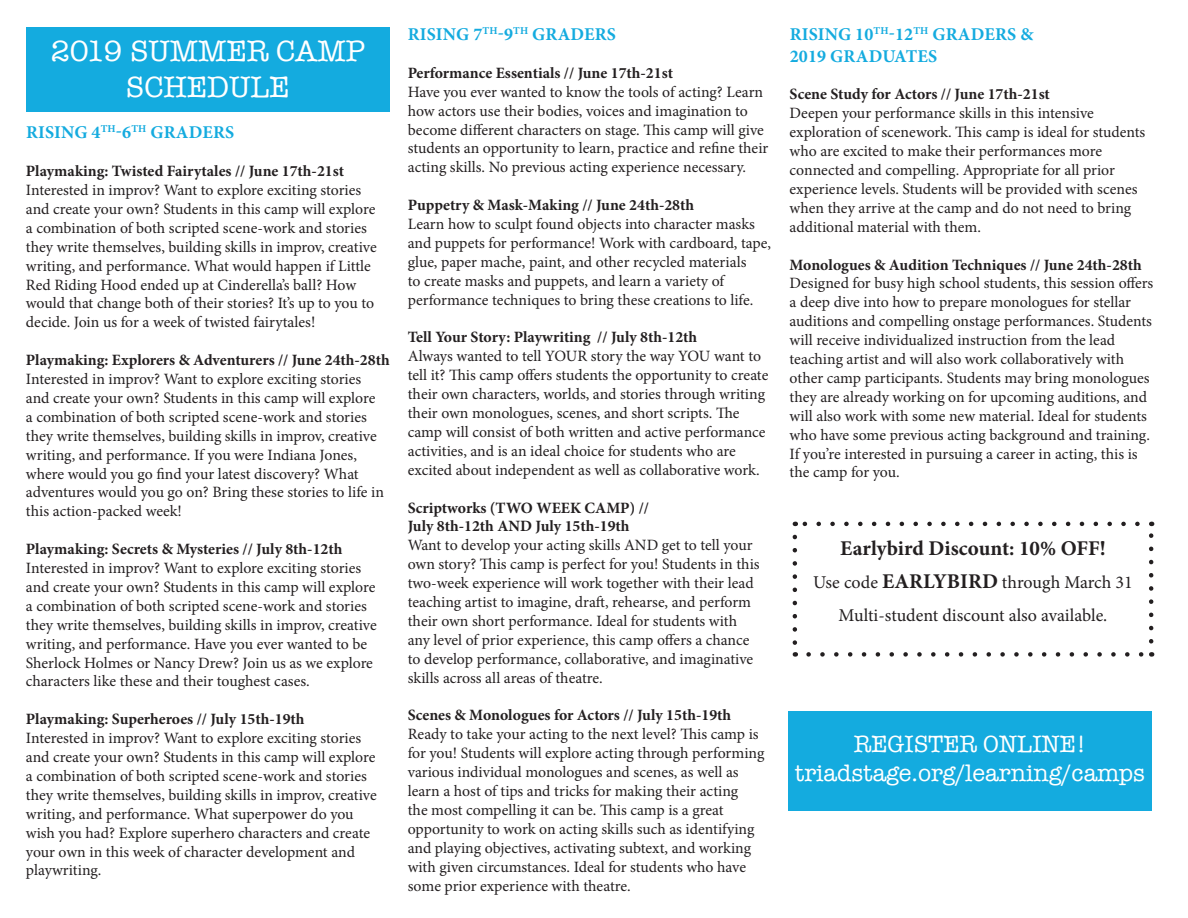
<style>
.page{position:relative;width:1188px;height:918px;background:#fff}
.page>*{position:absolute;margin:0;border:0;box-sizing:border-box;transform-origin:0 0}
.t1{font:30px "American Typewriter";color:#fff}
.t2{font:24px "American Typewriter";color:#fff}
.t3{font:700 21px "Minion Pro";color:#231f20}
.t4{font:700 18px/21.6px "Minion Pro";letter-spacing:.01em;color:#14abdf}
.t5{font:18px "Minion Pro";color:#231f20}
.t6{font:15.75px/18.9px "Minion Pro";letter-spacing:-.005em;color:#231f20}
.t7{font:700 15.75px/18.9px "Minion Pro";color:#231f20}
.s1{font-weight:700;font-size:21px}
</style>
<div class="page">
<div style="left:788px;top:712px;width:364px;height:99px;background:#14abdf"></div>
<div style="left:26px;top:27px;width:364px;height:84px;background:#14abdf"></div>
<svg style="left:809px;top:652px;width:335px;height:5px"></svg>
<svg style="left:802px;top:522px;width:335px;height:4px"></svg>
<svg style="left:793px;top:537px;width:4px;height:120px"></svg>
<svg style="left:1149px;top:522px;width:4px;height:119px"></svg>
<p class="t1" style="left:51px;top:34px;width:316px">2019 SUMMER CAMP</p>
<p class="t1" style="left:126px;top:70px;width:165px">SCHEDULE</p>
<p class="t4" style="left:26px;top:122px;width:210px">RISING 4<sup>TH</sup>-6<sup>TH</sup> GRADERS</p>
<p class="t7" style="left:26px;top:161px;width:320px">Playmaking: Twisted Fairytales // June 17th-21st</p>
<p class="t6" style="left:26px;top:181px;width:352px">Interested in improv? Want to explore exciting stories and create your own? Students in this camp will explore a combination of both scripted scene-work and stories they write themselves, building skills in improv, creative writing, and performance. What would happen if Little Red Riding Hood ended up at Cinderella’s ball? How would that change both of their stories? It’s up to you to decide. Join us for a week of twisted fairytales!</p>
<p class="t7" style="left:26px;top:350px;width:365px">Playmaking: Explorers &amp; Adventurers // June 24th-28th</p>
<p class="t6" style="left:26px;top:370px;width:360px">Interested in improv? Want to explore exciting stories and create your own? Students in this camp will explore a combination of both scripted scene-work and stories they write themselves, building skills in improv, creative writing, and performance. If you were Indiana Jones, where would you go find your latest discovery? What adventures would you go on? Bring these stories to life in this action-packed week!</p>
<p class="t7" style="left:26px;top:539px;width:318px">Playmaking: Secrets &amp; Mysteries // July 8th-12th</p>
<p class="t6" style="left:26px;top:559px;width:352px">Interested in improv? Want to explore exciting stories and create your own? Students in this camp will explore a combination of both scripted scene-work and stories they write themselves, building skills in improv, creative writing, and performance. Have you ever wanted to be Sherlock Holmes or Nancy Drew? Join us as we explore characters like these and their toughest cases.</p>
<p class="t7" style="left:26px;top:710px;width:280px">Playmaking: Superheroes // July 15th-19th</p>
<p class="t6" style="left:26px;top:729px;width:352px">Interested in improv? Want to explore exciting stories and create your own? Students in this camp will explore a combination of both scripted scene-work and stories they write themselves, building skills in improv, creative writing, and performance. What superpower do you wish you had? Explore superhero characters and create your own in this week of character development and playwriting.</p>
<p class="t4" style="left:408px;top:23px;width:210px">RISING 7<sup>TH</sup>-9<sup>TH</sup> GRADERS</p>
<p class="t7" style="left:408px;top:63px;width:267px">Performance Essentials // June 17th-21st</p>
<p class="t6" style="left:408px;top:82px;width:362px">Have you ever wanted to know the tools of acting? Learn how actors use their bodies, voices and imagination to become different characters on stage. This camp will give students an opportunity to learn, practice and refine their acting skills. No previous acting experience necessary.</p>
<p class="t7" style="left:408px;top:196px;width:288px">Puppetry &amp; Mask-Making // June 24th-28th</p>
<p class="t6" style="left:408px;top:215px;width:365px">Learn how to sculpt found objects into character masks and puppets for performance! Work with cardboard, tape, glue, paper mache, paint, and other recycled materials<br>to create masks and puppets, and learn a variety of performance techniques to bring these creations to life.</p>
<p class="t7" style="left:408px;top:328px;width:291px">Tell Your Story: Playwriting // July 8th-12th</p>
<p class="t6" style="left:408px;top:347px;width:362px">Always wanted to tell YOUR story the way YOU want to tell it? This camp offers students the opportunity to create their own characters, worlds, and stories through writing their own monologues, scenes, and short scripts. The camp will consist of both written and active performance activities, and is an ideal choice for students who are excited about independent as well as collaborative work.</p>
<p class="t7" style="left:408px;top:498px;width:243px">Scriptworks (TWO WEEK CAMP) //<br>July 8th-12th AND July 15th-19th</p>
<p class="t6" style="left:408px;top:536px;width:353px">Want to develop your acting skills AND get to tell your own story? This camp is perfect for you! Students in this two-week experience will work together with their lead teaching artist to imagine, draft, rehearse, and perform their own short performance. Ideal for students with any level of prior experience, this camp offers a chance to develop performance, collaborative, and imaginative skills across all areas of theatre.</p>
<p class="t7" style="left:408px;top:706px;width:325px">Scenes &amp; Monologues for Actors // July 15th-19th</p>
<p class="t6" style="left:408px;top:725px;width:358px">Ready to take your acting to the next level? This camp is for you! Students will explore acting through performing various individual monologues and scenes, as well as learn a host of tips and tricks for making their acting<br>the most compelling it can be. This camp is a great opportunity to work on acting skills such as identifying and playing objectives, activating subtext, and working with given circumstances. Ideal for students who have some prior experience with theatre.</p>
<p class="t4" style="left:790px;top:23px;width:245px">RISING 10<sup>TH</sup>-12<sup>TH</sup> GRADERS &amp;<br>2019 GRADUATES</p>
<p class="t7" style="left:790px;top:85px;width:262px">Scene Study for Actors // June 17th-21st</p>
<p class="t6" style="left:790px;top:104px;width:357px">Deepen your performance skills in this intensive exploration of scenework. This camp is ideal for students who are excited to make their performances more connected and compelling. Appropriate for all prior experience levels. Students will be provided with scenes when they arrive at the camp and do not need to bring additional material with them.</p>
<p class="t7" style="left:790px;top:255px;width:354px">Monologues &amp; Audition Techniques // June 24th-28th</p>
<p class="t6" style="left:790px;top:274px;width:365px">Designed for busy high school students, this session offers a deep dive into how to prepare monologues for stellar auditions and compelling onstage performances. Students will receive individualized instruction from the lead teaching artist and will also work collaboratively with other camp participants. Students may bring monologues they are already working on for upcoming auditions, and will also work with some new material. Ideal for students who have some previous acting background and training.<br>If you’re interested in pursuing a career in acting, this is the camp for you.</p>
<p class="t3" style="left:840px;top:533px;width:267px">Earlybird Discount: 10% OFF!</p>
<p class="t5" style="left:813px;top:570px;width:321px">Use code <span class="s1">EARLYBIRD</span> through March 31</p>
<p class="t5" style="left:839px;top:603px;width:270px">Multi-student discount also available.</p>
<p class="t2" style="left:854px;top:730px;width:234px">REGISTER ONLINE!</p>
<p class="t2" style="left:795px;top:759px;width:352px">triadstage.org/learning/camps</p>
</div>
